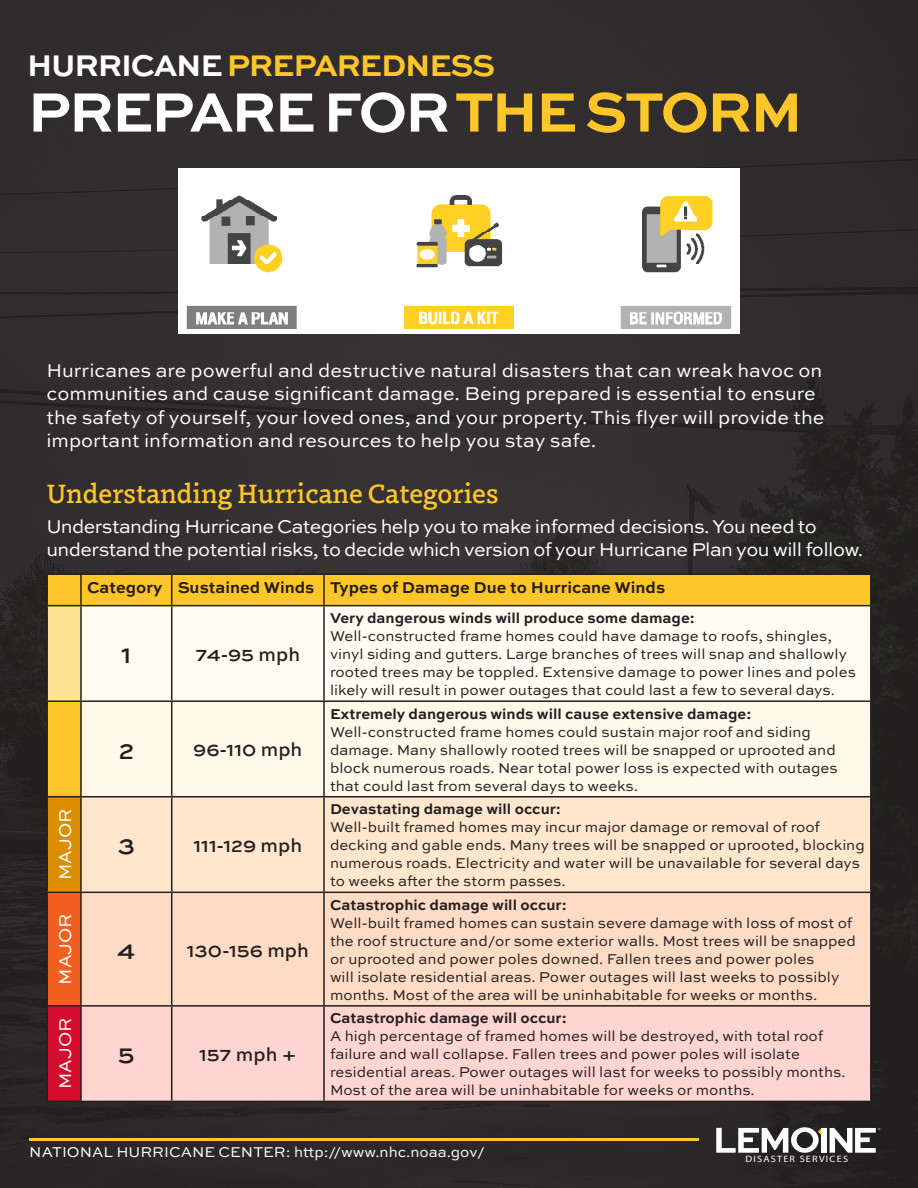
<style>
.page{position:relative;width:918px;height:1188px;background:#fff}
.page>*{position:absolute;margin:0;border:0;box-sizing:border-box;transform-origin:0 0}
.t1{font:700 58.35px "Sweet Sans Pro";letter-spacing:-.04em;color:#fff}
.t2{font:700 31.5px "Sweet Sans Pro";letter-spacing:-.04em;color:#ffc629}
.t3{font:500 27px "Dovetail MVB";color:#ffc629}
.t4{font:500 25.5px "Sweet Sans Pro";color:#231f20}
.t5{font:19.5px/23.4px "Sweet Sans Pro";color:#fff}
.t6{font:19.5px/23.4px "Sweet Sans Pro";letter-spacing:-.03em;color:#fff}
.t7{font:500 19.5px "Sweet Sans Pro";color:#231f20}
.t8{font:18px "Sweet Sans Pro";color:#fff}
.t9{font:700 16.5px "Sweet Sans Pro";color:#231f20}
.t10{font:15px/18px "Sweet Sans Pro";color:#231f20}
.t11{font:700 15px "Sweet Sans Pro";color:#231f20}
.t12{font:15px "Sweet Sans Pro";color:#fff}
.t13{font:9.3px "Myriad Pro";letter-spacing:.12em;color:#fff;scale:1.1 1}
.s1{color:#fff}
.s2{color:#ffc629}
</style>
<div class="page">
<div style="left:0;top:0;width:918px;height:1188px;background:linear-gradient(to right,#342f30,#2e2a2b)"></div>
<img style="left:179px;top:168px;width:560px;height:165px">
<div style="left:48px;top:575px;width:822px;height:30px;background:#ffc629"></div>
<div style="left:47px;top:606px;width:34px;height:95px;background:#ffe294"></div>
<div style="left:82px;top:606px;width:788px;height:94px;background:#fffcf4"></div>
<div style="left:47px;top:701px;width:34px;height:96px;background:#ffc629"></div>
<div style="left:82px;top:702px;width:788px;height:94px;background:#fff9ea"></div>
<div style="left:47px;top:797px;width:34px;height:95px;background:#db8f00"></div>
<div style="left:82px;top:798px;width:788px;height:94px;background:#ffe7ce"></div>
<div style="left:47px;top:892px;width:34px;height:114px;background:#f26021"></div>
<div style="left:82px;top:893px;width:788px;height:112px;background:#fddbc5"></div>
<div style="left:47px;top:1006px;width:34px;height:95px;background:#d30d2b"></div>
<div style="left:82px;top:1007px;width:788px;height:94px;background:#ffd5d1"></div>
<hr style="left:46px;top:573px;width:35px;height:2px;background:#231f20">
<hr style="left:46px;top:575px;width:2px;height:30px;background:#231f20">
<hr style="left:81px;top:573px;width:91px;height:2px;background:#231f20">
<hr style="left:80px;top:575px;width:2px;height:30px;background:#231f20">
<hr style="left:172px;top:573px;width:152px;height:2px;background:#231f20">
<hr style="left:171px;top:575px;width:1px;height:30px;background:#231f20">
<hr style="left:324px;top:573px;width:548px;height:2px;background:#231f20">
<hr style="left:323px;top:575px;width:2px;height:30px;background:#231f20">
<hr style="left:870px;top:575px;width:2px;height:30px;background:#231f20">
<hr style="left:46px;top:605px;width:35px;height:1px;background:#231f20">
<hr style="left:46px;top:606px;width:2px;height:94px;background:#231f20">
<hr style="left:81px;top:605px;width:91px;height:1px;background:#231f20">
<hr style="left:80px;top:606px;width:2px;height:94px;background:#231f20">
<hr style="left:172px;top:605px;width:152px;height:1px;background:#231f20">
<hr style="left:171px;top:606px;width:1px;height:94px;background:#231f20">
<hr style="left:324px;top:605px;width:548px;height:1px;background:#231f20">
<hr style="left:323px;top:606px;width:2px;height:94px;background:#231f20">
<hr style="left:870px;top:606px;width:2px;height:94px;background:#231f20">
<hr style="left:46px;top:700px;width:35px;height:2px;background:#231f20">
<hr style="left:46px;top:702px;width:2px;height:94px;background:#231f20">
<hr style="left:81px;top:700px;width:91px;height:2px;background:#231f20">
<hr style="left:80px;top:702px;width:2px;height:94px;background:#231f20">
<hr style="left:172px;top:700px;width:152px;height:2px;background:#231f20">
<hr style="left:171px;top:702px;width:1px;height:94px;background:#231f20">
<hr style="left:324px;top:700px;width:548px;height:2px;background:#231f20">
<hr style="left:323px;top:702px;width:2px;height:94px;background:#231f20">
<hr style="left:870px;top:702px;width:2px;height:94px;background:#231f20">
<hr style="left:46px;top:796px;width:35px;height:2px;background:#231f20">
<hr style="left:46px;top:798px;width:2px;height:94px;background:#231f20">
<hr style="left:81px;top:796px;width:91px;height:2px;background:#231f20">
<hr style="left:80px;top:798px;width:2px;height:94px;background:#231f20">
<hr style="left:172px;top:796px;width:152px;height:2px;background:#231f20">
<hr style="left:171px;top:798px;width:1px;height:94px;background:#231f20">
<hr style="left:324px;top:796px;width:548px;height:2px;background:#231f20">
<hr style="left:323px;top:798px;width:2px;height:94px;background:#231f20">
<hr style="left:870px;top:798px;width:2px;height:94px;background:#231f20">
<hr style="left:46px;top:892px;width:35px;height:1px;background:#231f20">
<hr style="left:46px;top:893px;width:2px;height:112px;background:#231f20">
<hr style="left:81px;top:892px;width:91px;height:1px;background:#231f20">
<hr style="left:80px;top:893px;width:2px;height:112px;background:#231f20">
<hr style="left:172px;top:892px;width:152px;height:1px;background:#231f20">
<hr style="left:171px;top:893px;width:1px;height:112px;background:#231f20">
<hr style="left:324px;top:892px;width:548px;height:1px;background:#231f20">
<hr style="left:323px;top:893px;width:2px;height:112px;background:#231f20">
<hr style="left:870px;top:893px;width:2px;height:112px;background:#231f20">
<hr style="left:46px;top:1005px;width:35px;height:2px;background:#231f20">
<hr style="left:46px;top:1007px;width:2px;height:94px;background:#231f20">
<hr style="left:81px;top:1005px;width:91px;height:2px;background:#231f20">
<hr style="left:80px;top:1007px;width:2px;height:94px;background:#231f20">
<hr style="left:172px;top:1005px;width:152px;height:2px;background:#231f20">
<hr style="left:171px;top:1007px;width:1px;height:94px;background:#231f20">
<hr style="left:324px;top:1005px;width:548px;height:2px;background:#231f20">
<hr style="left:323px;top:1007px;width:2px;height:94px;background:#231f20">
<hr style="left:870px;top:1007px;width:2px;height:94px;background:#231f20">
<hr style="left:46px;top:1101px;width:35px;height:1px;background:#231f20">
<hr style="left:81px;top:1101px;width:91px;height:1px;background:#231f20">
<hr style="left:172px;top:1101px;width:152px;height:1px;background:#231f20">
<hr style="left:324px;top:1101px;width:548px;height:1px;background:#231f20">
<svg style="left:830px;top:1128px;width:50px;height:25px"></svg>
<svg style="left:716px;top:1127px;width:106px;height:26px"></svg>
<div style="left:822px;top:1128px;width:5px;height:25px;background:#fff"></div>
<hr style="left:29px;top:1139px;width:670px;height:2px;background:#ffc629">
<p class="t2" style="left:27px;top:42px;width:469px"><span class="s1">HURRICANE</span> PREPAREDNESS</p>
<p class="t1" style="left:28px;top:68px;width:777px">PREPARE FOR <span class="s2">THE STORM</span></p>
<p class="t5" style="left:46px;top:358px;width:780px">Hurricanes are powerful and destructive natural disasters that can wreak havoc on communities and cause significant damage. Being prepared is essential to ensure the safety of yourself, your loved ones, and your property. This flyer will provide the important information and resources to help you stay safe.</p>
<p class="t3" style="left:46px;top:474px;width:454px">Understanding Hurricane Categories</p>
<p class="t6" style="left:46px;top:514px;width:819px">Understanding Hurricane Categories help you to make informed decisions. You need to understand the potential risks, to decide which version of your Hurricane Plan you will follow.</p>
<p class="t9" style="left:87px;top:575px;width:77px">Category</p>
<p class="t9" style="left:178px;top:575px;width:138px">Sustained Winds</p>
<p class="t9" style="left:330px;top:575px;width:337px">Types of Damage Due to Hurricane Winds</p>
<p class="t8" style="left:52px;top:880px;width:73px;rotate:-90deg">MAJOR</p>
<p class="t8" style="left:52px;top:985px;width:73px;rotate:-90deg">MAJOR</p>
<p class="t8" style="left:52px;top:1089px;width:73px;rotate:-90deg">MAJOR</p>
<p class="t4" style="left:121px;top:636px;width:12px">1</p>
<p class="t7" style="left:196px;top:640px;width:106px">74-95 mph</p>
<p class="t4" style="left:119px;top:732px;width:17px">2</p>
<p class="t7" style="left:193px;top:736px;width:111px">96-110 mph</p>
<p class="t4" style="left:118px;top:827px;width:19px">3</p>
<p class="t7" style="left:193px;top:831px;width:110px">111-129 mph</p>
<p class="t4" style="left:117px;top:932px;width:20px">4</p>
<p class="t7" style="left:187px;top:936px;width:124px">130-156 mph</p>
<p class="t4" style="left:118px;top:1036px;width:18px">5</p>
<p class="t7" style="left:199px;top:1040px;width:99px">157 mph +</p>
<p class="t11" style="left:330px;top:607px;width:366px">Very dangerous winds will produce some damage:</p>
<p class="t10" style="left:330px;top:627px;width:528px">Well-constructed frame homes could have damage to roofs, shingles, vinyl siding and gutters. Large branches of trees will snap and shallowly rooted trees may be toppled. Extensive damage to power lines and poles likely will result in power outages that could last a few to several days.</p>
<p class="t11" style="left:330px;top:702px;width:423px">Extremely dangerous winds will cause extensive damage:</p>
<p class="t10" style="left:330px;top:722px;width:509px">Well-constructed frame homes could sustain major roof and siding damage. Many shallowly rooted trees will be snapped or uprooted and block numerous roads. Near total power loss is expected with outages that could last from several days to weeks.</p>
<p class="t11" style="left:330px;top:798px;width:232px">Devastating damage will occur:</p>
<p class="t10" style="left:330px;top:818px;width:536px">Well-built framed homes may incur major damage or removal of roof decking and gable ends. Many trees will be snapped or uprooted, blocking numerous roads. Electricity and water will be unavailable for several days to weeks after the storm passes.</p>
<p class="t11" style="left:330px;top:893px;width:238px">Catastrophic damage will occur:</p>
<p class="t10" style="left:330px;top:913px;width:527px">Well-built framed homes can sustain severe damage with loss of most of the roof structure and/or some exterior walls. Most trees will be snapped or uprooted and power poles downed. Fallen trees and power poles<br>will isolate residential areas. Power outages will last weeks to possibly months. Most of the area will be uninhabitable for weeks or months.</p>
<p class="t11" style="left:330px;top:1007px;width:238px">Catastrophic damage will occur:</p>
<p class="t10" style="left:330px;top:1027px;width:517px">A high percentage of framed homes will be destroyed, with total roof failure and wall collapse. Fallen trees and power poles will isolate residential areas. Power outages will last for weeks to possibly months.</p>
<p class="t10" style="left:330px;top:1081px;width:426px">Most of the area will be uninhabitable for weeks or months.</p>
<p class="t12" style="left:29px;top:1141px;width:457px">NATIONAL HURRICANE CENTER: http://www.nhc.noaa.gov/</p>
<p class="t13" style="left:745px;top:1153px;width:95px">DISASTER SERVICES</p>
</div>
